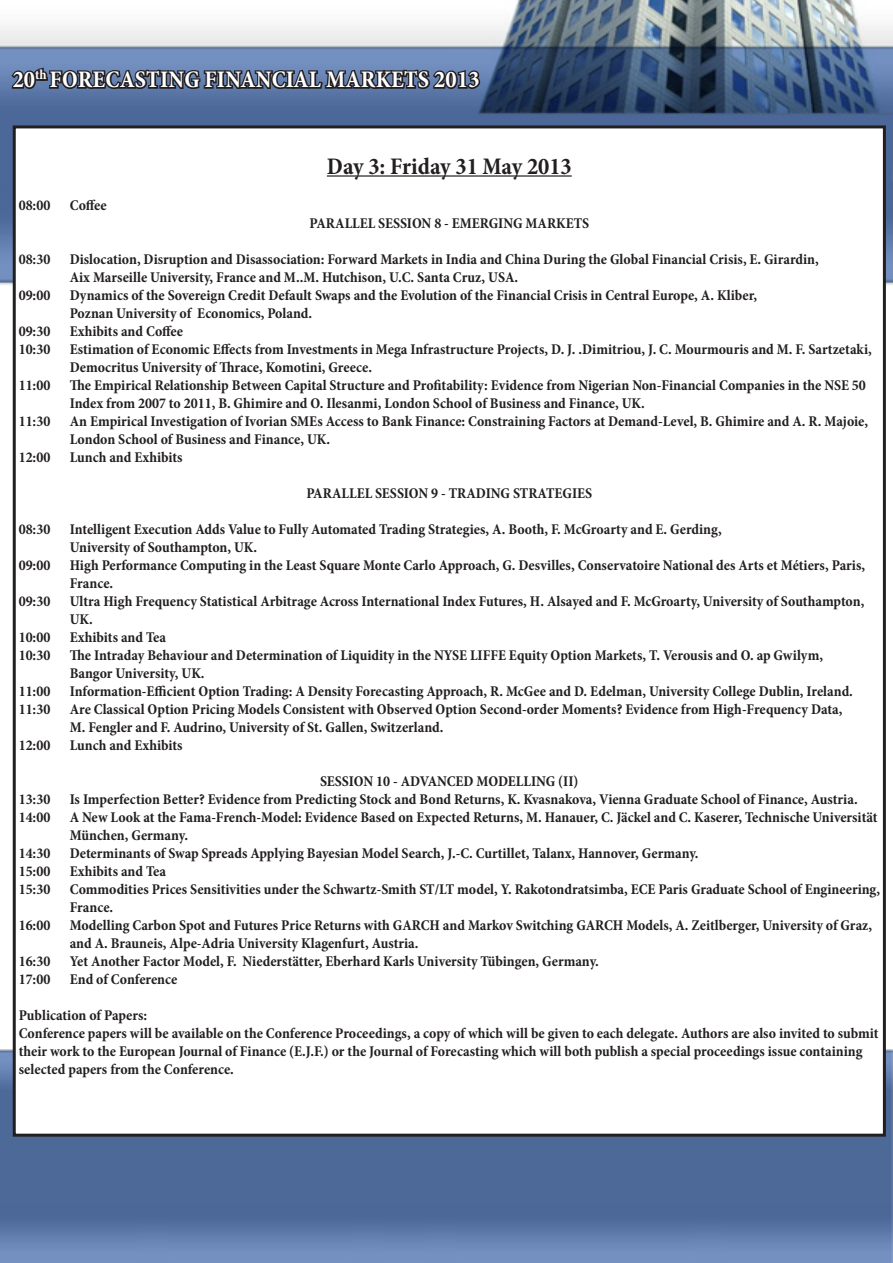
<style>
.page{position:relative;width:893px;height:1263px;background:#fff}
.page>*{position:absolute;margin:0;border:0;box-sizing:border-box;transform-origin:0 0}
.t1{font:700 condensed 24px "Minion Pro";letter-spacing:.01em;color:#fff}
.t2{font:700 condensed 24px "Minion Pro";color:#231f20}
.t3{font:700 condensed 15px/18px "Minion Pro";color:#231f20}
</style>
<div class="page">
<img style="left:0;top:0;width:893px;height:1011px">
<img style="left:0;top:1011px;width:893px;height:252px">
<div style="left:14px;top:127px;width:870px;height:1008px;background:#fff"></div>
<hr style="left:327px;top:175px;width:245px;height:2px;background:#231f20">
<svg style="left:9px;top:0;width:473px;height:376px"></svg>
<p class="t1" style="left:13px;top:63px;width:468px">20<sup>th</sup> FORECASTING FINANCIAL MARKETS 2013</p>
<p class="t3" style="left:19px;top:196px;width:33px">08:00</p>
<p class="t3" style="left:70px;top:196px;width:39px">Coffee</p>
<p class="t2" style="left:327px;top:149px;width:246px">Day 3: Friday 31 May 2013</p>
<p class="t3" style="left:309px;top:214px;width:281px">PARALLEL SESSION 8 - EMERGING MARKETS</p>
<p class="t3" style="left:19px;top:250px;width:33px">08:30</p>
<p class="t3" style="left:70px;top:250px;width:751px">Dislocation, Disruption and Disassociation: Forward Markets in India and China During the Global Financial Crisis, E. Girardin,<br>Aix Marseille University, France and M..M. Hutchison, U.C. Santa Cruz, USA.</p>
<p class="t3" style="left:19px;top:286px;width:33px">09:00</p>
<p class="t3" style="left:70px;top:286px;width:689px">Dynamics of the Sovereign Credit Default Swaps and the Evolution of the Financial Crisis in Central Europe, A. Kliber,<br>Poznan University of Economics, Poland.</p>
<p class="t3" style="left:19px;top:322px;width:33px">09:30</p>
<p class="t3" style="left:70px;top:322px;width:115px">Exhibits and Coffee</p>
<p class="t3" style="left:19px;top:340px;width:33px">10:30</p>
<p class="t3" style="left:70px;top:340px;width:804px">Estimation of Economic Effects from Investments in Mega Infrastructure Projects, D. J. .Dimitriou, J. C. Mourmouris and M. F. Sartzetaki,<br>Democritus University of Thrace, Komotini, Greece.</p>
<p class="t3" style="left:19px;top:376px;width:33px">11:00</p>
<p class="t3" style="left:70px;top:376px;width:798px">The Empirical Relationship Between Capital Structure and Profitability: Evidence from Nigerian Non-Financial Companies in the NSE 50<br>Index from 2007 to 2011, B. Ghimire and O. Ilesanmi, London School of Business and Finance, UK.</p>
<p class="t3" style="left:19px;top:412px;width:33px">11:30</p>
<p class="t3" style="left:70px;top:412px;width:800px">An Empirical Investigation of Ivorian SMEs Access to Bank Finance: Constraining Factors at Demand-Level, B. Ghimire and A. R. Majoie,<br>London School of Business and Finance, UK.</p>
<p class="t3" style="left:19px;top:448px;width:33px">12:00</p>
<p class="t3" style="left:70px;top:448px;width:114px">Lunch and Exhibits</p>
<p class="t3" style="left:306px;top:484px;width:287px">PARALLEL SESSION 9 - TRADING STRATEGIES</p>
<p class="t3" style="left:19px;top:520px;width:33px">08:30</p>
<p class="t3" style="left:70px;top:520px;width:653px">Intelligent Execution Adds Value to Fully Automated Trading Strategies, A. Booth, F. McGroarty and E. Gerding,<br>University of Southampton, UK.</p>
<p class="t3" style="left:19px;top:556px;width:33px">09:00</p>
<p class="t3" style="left:70px;top:556px;width:797px">High Performance Computing in the Least Square Monte Carlo Approach, G. Desvilles, Conservatoire National des Arts et Métiers, Paris,<br>France.</p>
<p class="t3" style="left:19px;top:592px;width:33px">09:30</p>
<p class="t3" style="left:70px;top:592px;width:796px">Ultra High Frequency Statistical Arbitrage Across International Index Futures, H. Alsayed and F. McGroarty, University of Southampton,<br>UK.</p>
<p class="t3" style="left:19px;top:628px;width:33px">10:00</p>
<p class="t3" style="left:70px;top:628px;width:98px">Exhibits and Tea</p>
<p class="t3" style="left:19px;top:646px;width:33px">10:30</p>
<p class="t3" style="left:70px;top:646px;width:755px">The Intraday Behaviour and Determination of Liquidity in the NYSE LIFFE Equity Option Markets, T. Verousis and O. ap Gwilym,<br>Bangor University, UK.</p>
<p class="t3" style="left:19px;top:682px;width:33px">11:00</p>
<p class="t3" style="left:70px;top:682px;width:785px">Information-Efficient Option Trading: A Density Forecasting Approach, R. McGee and D. Edelman, University College Dublin, Ireland.</p>
<p class="t3" style="left:19px;top:700px;width:33px">11:30</p>
<p class="t3" style="left:70px;top:700px;width:774px">Are Classical Option Pricing Models Consistent with Observed Option Second-order Moments? Evidence from High-Frequency Data,<br>M. Fengler and F. Audrino, University of St. Gallen, Switzerland.</p>
<p class="t3" style="left:19px;top:736px;width:33px">12:00</p>
<p class="t3" style="left:70px;top:736px;width:114px">Lunch and Exhibits</p>
<p class="t3" style="left:320px;top:772px;width:260px">SESSION 10 - ADVANCED MODELLING (II)</p>
<p class="t3" style="left:19px;top:790px;width:33px">13:30</p>
<p class="t3" style="left:70px;top:790px;width:789px">Is Imperfection Better? Evidence from Predicting Stock and Bond Returns, K. Kvasnakova, Vienna Graduate School of Finance, Austria.</p>
<p class="t3" style="left:19px;top:808px;width:33px">14:00</p>
<p class="t3" style="left:70px;top:808px;width:809px">A New Look at the Fama-French-Model: Evidence Based on Expected Returns, M. Hanauer, C. Jäckel and C. Kaserer, Technische Universität<br>München, Germany.</p>
<p class="t3" style="left:19px;top:844px;width:33px">14:30</p>
<p class="t3" style="left:70px;top:844px;width:630px">Determinants of Swap Spreads Applying Bayesian Model Search, J.-C. Curtillet, Talanx, Hannover, Germany.</p>
<p class="t3" style="left:19px;top:862px;width:33px">15:00</p>
<p class="t3" style="left:70px;top:862px;width:98px">Exhibits and Tea</p>
<p class="t3" style="left:19px;top:880px;width:33px">15:30</p>
<p class="t3" style="left:70px;top:880px;width:812px">Commodities Prices Sensitivities under the Schwartz-Smith ST/LT model, Y. Rakotondratsimba, ECE Paris Graduate School of Engineering,<br>France.</p>
<p class="t3" style="left:19px;top:916px;width:33px">16:00</p>
<p class="t3" style="left:70px;top:916px;width:804px">Modelling Carbon Spot and Futures Price Returns with GARCH and Markov Switching GARCH Models, A. Zeitlberger, University of Graz, and A. Brauneis, Alpe-Adria University Klagenfurt, Austria.</p>
<p class="t3" style="left:19px;top:952px;width:33px">16:30</p>
<p class="t3" style="left:70px;top:952px;width:531px">Yet Another Factor Model, F. Niederstätter, Eberhard Karls University Tübingen, Germany.</p>
<p class="t3" style="left:19px;top:970px;width:33px">17:00</p>
<p class="t3" style="left:70px;top:970px;width:109px">End of Conference</p>
<p class="t3" style="left:19px;top:1006px;width:130px">Publication of Papers:</p>
<p class="t3" style="left:19px;top:1024px;width:861px">Conference papers will be available on the Conference Proceedings, a copy of which will be given to each delegate. Authors are also invited to submit their work to the European Journal of Finance (E.J.F.) or the Journal of Forecasting which will both publish a special proceedings issue containing selected papers from the Conference.</p>
</div>
